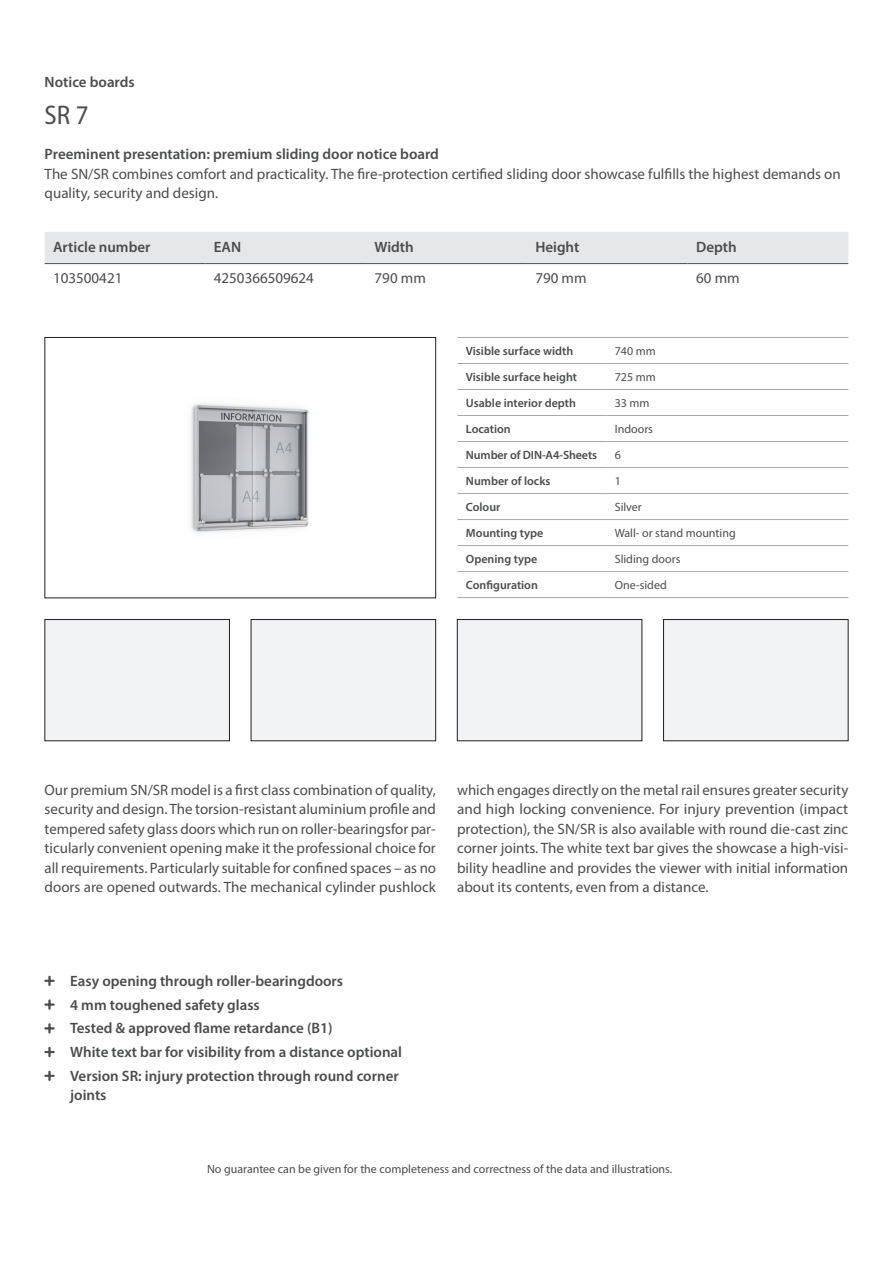
<style>
.page{position:relative;width:893px;height:1263px;background:#fff}
.page>*{position:absolute;margin:0;border:0;box-sizing:border-box;transform-origin:0 0}
.t1{font:semi-condensed 27px "Myriad Pro";color:#4b4c4d}
.t2{font:15px/19.5px "Myriad Pro";color:#4b4c4d;text-align:justify}
.t3{font:600 15px/23.7px "Myriad Pro";color:#4b4c4d}
.t4{font:12px "Myriad Pro";color:#4b4c4d}
.t5{font:600 12px "Myriad Pro";color:#4b4c4d}
</style>
<div class="page">
<img style="left:191px;top:403px;width:118px;height:130px">
<div style="left:45px;top:337px;width:391px;height:261px;border:1px solid #231f20"></div>
<div style="left:45px;top:619px;width:184px;height:122px;background:#f2f3f4"></div>
<div style="left:45px;top:619px;width:185px;height:122px;border:1px solid #231f20"></div>
<div style="left:251px;top:619px;width:185px;height:122px;background:#f2f3f4"></div>
<div style="left:251px;top:619px;width:185px;height:122px;border:1px solid #231f20"></div>
<div style="left:663px;top:619px;width:185px;height:122px;background:#f2f3f4"></div>
<div style="left:663px;top:619px;width:185px;height:122px;border:1px solid #231f20"></div>
<div style="left:457px;top:619px;width:185px;height:122px;background:#f2f3f4"></div>
<div style="left:457px;top:619px;width:185px;height:122px;border:1px solid #231f20"></div>
<div style="left:45px;top:232px;width:803px;height:31px;background:#e6e7e9"></div>
<hr style="left:45px;top:263px;width:160px;height:1px;background:#4b4c4d">
<hr style="left:205px;top:263px;width:161px;height:1px;background:#4b4c4d">
<hr style="left:366px;top:263px;width:161px;height:1px;background:#4b4c4d">
<hr style="left:527px;top:263px;width:161px;height:1px;background:#4b4c4d">
<hr style="left:688px;top:263px;width:160px;height:1px;background:#4b4c4d">
<hr style="left:457px;top:337px;width:149px;height:1px;background:#a8a9ad">
<hr style="left:606px;top:337px;width:242px;height:1px;background:#a8a9ad">
<hr style="left:457px;top:363px;width:149px;height:1px;background:#a8a9ad">
<hr style="left:606px;top:363px;width:242px;height:1px;background:#a8a9ad">
<hr style="left:457px;top:389px;width:149px;height:1px;background:#a8a9ad">
<hr style="left:606px;top:389px;width:242px;height:1px;background:#a8a9ad">
<hr style="left:457px;top:415px;width:149px;height:1px;background:#a8a9ad">
<hr style="left:606px;top:415px;width:242px;height:1px;background:#a8a9ad">
<hr style="left:457px;top:441px;width:149px;height:1px;background:#a8a9ad">
<hr style="left:606px;top:441px;width:242px;height:1px;background:#a8a9ad">
<hr style="left:457px;top:467px;width:149px;height:1px;background:#a8a9ad">
<hr style="left:606px;top:467px;width:242px;height:1px;background:#a8a9ad">
<hr style="left:457px;top:493px;width:149px;height:1px;background:#a8a9ad">
<hr style="left:606px;top:493px;width:242px;height:1px;background:#a8a9ad">
<hr style="left:457px;top:519px;width:149px;height:1px;background:#a8a9ad">
<hr style="left:606px;top:519px;width:242px;height:1px;background:#a8a9ad">
<hr style="left:457px;top:545px;width:149px;height:1px;background:#a8a9ad">
<hr style="left:606px;top:545px;width:242px;height:1px;background:#a8a9ad">
<hr style="left:457px;top:571px;width:149px;height:1px;background:#a8a9ad">
<hr style="left:606px;top:571px;width:242px;height:1px;background:#a8a9ad">
<hr style="left:457px;top:597px;width:149px;height:1px;background:#a8a9ad">
<hr style="left:606px;top:597px;width:242px;height:1px;background:#a8a9ad">
<p class="t3" style="left:45px;top:70px;width:92px">Notice boards</p>
<h1 class="t1" style="left:45px;top:99px;width:45px">SR 7</h1>
<p class="t3" style="left:45px;top:142px;width:396px">Preeminent presentation: premium sliding door notice board</p>
<p class="t2" style="left:45px;top:164px;width:798px">The SN/SR combines comfort and practicality. The fire-protection certified sliding door showcase fulfills the highest demands on quality, security and design.</p>
<p class="t3" style="left:53px;top:234px;width:99px">Article number</p>
<p class="t3" style="left:214px;top:234px;width:29px">EAN</p>
<p class="t3" style="left:375px;top:234px;width:41px">Width</p>
<p class="t3" style="left:535px;top:234px;width:46px">Height</p>
<p class="t3" style="left:696px;top:234px;width:42px">Depth</p>
<p class="t2" style="left:53px;top:268px;width:71px">103500421</p>
<p class="t2" style="left:214px;top:268px;width:102px">4250366509624</p>
<p class="t2" style="left:375px;top:268px;width:53px">790 mm</p>
<p class="t2" style="left:535px;top:268px;width:53px">790 mm</p>
<p class="t2" style="left:696px;top:268px;width:45px">60 mm</p>
<p class="t5" style="left:466px;top:343px;width:109px">Visible surface width</p>
<p class="t4" style="left:615px;top:344px;width:43px">740 mm</p>
<p class="t5" style="left:466px;top:369px;width:113px">Visible surface height</p>
<p class="t4" style="left:615px;top:370px;width:43px">725 mm</p>
<p class="t5" style="left:466px;top:395px;width:112px">Usable interior depth</p>
<p class="t4" style="left:615px;top:396px;width:36px">33 mm</p>
<p class="t5" style="left:466px;top:421px;width:46px">Location</p>
<p class="t4" style="left:615px;top:422px;width:40px">Indoors</p>
<p class="t5" style="left:466px;top:447px;width:133px">Number of DIN-A4-Sheets</p>
<p class="t4" style="left:615px;top:448px;width:8px">6</p>
<p class="t5" style="left:466px;top:473px;width:86px">Number of locks</p>
<p class="t4" style="left:615px;top:474px;width:8px">1</p>
<p class="t5" style="left:466px;top:499px;width:36px">Colour</p>
<p class="t4" style="left:615px;top:500px;width:29px">Silver</p>
<p class="t5" style="left:466px;top:525px;width:79px">Mounting type</p>
<p class="t4" style="left:615px;top:526px;width:122px">Wall- or stand mounting</p>
<p class="t5" style="left:466px;top:551px;width:73px">Opening type</p>
<p class="t4" style="left:615px;top:552px;width:67px">Sliding doors</p>
<p class="t5" style="left:466px;top:577px;width:74px">Configuration</p>
<p class="t4" style="left:615px;top:578px;width:54px">One-sided</p>
<p class="t2" style="left:45px;top:780px;width:393px">Our premium SN/SR model is a first class combination of quality, security and design. The torsion-resistant aluminium profile and tempered safety glass doors which run on roller-bearingsfor par&shy;ticularly convenient opening make it the professional choice for all requirements. Particularly suitable for confined spaces – as no doors are opened outwards. The mechanical cylinder pushlock</p>
<p class="t2" style="left:457px;top:780px;width:393px">which engages directly on the metal rail ensures greater security and high locking convenience. For injury prevention (impact protection), the SN/SR is also available with round die-cast zinc corner joints. The white text bar gives the showcase a high-visi&shy;bility headline and provides the viewer with initial information about its contents, even from a distance.</p>
<p class="t3" style="left:70px;top:968px;width:333px">Easy opening through roller-bearingdoors<br>4 mm toughened safety glass<br>Tested &amp; approved flame retardance (B1)<br>White text bar for visibility from a distance optional Version SR: injury protection through round corner</p>
<p class="t3" style="left:70px;top:1083px;width:38px">joints</p>
<p class="t4" style="left:207px;top:1161px;width:467px">No guarantee can be given for the completeness and correctness of the data and illustrations.</p>
</div>
